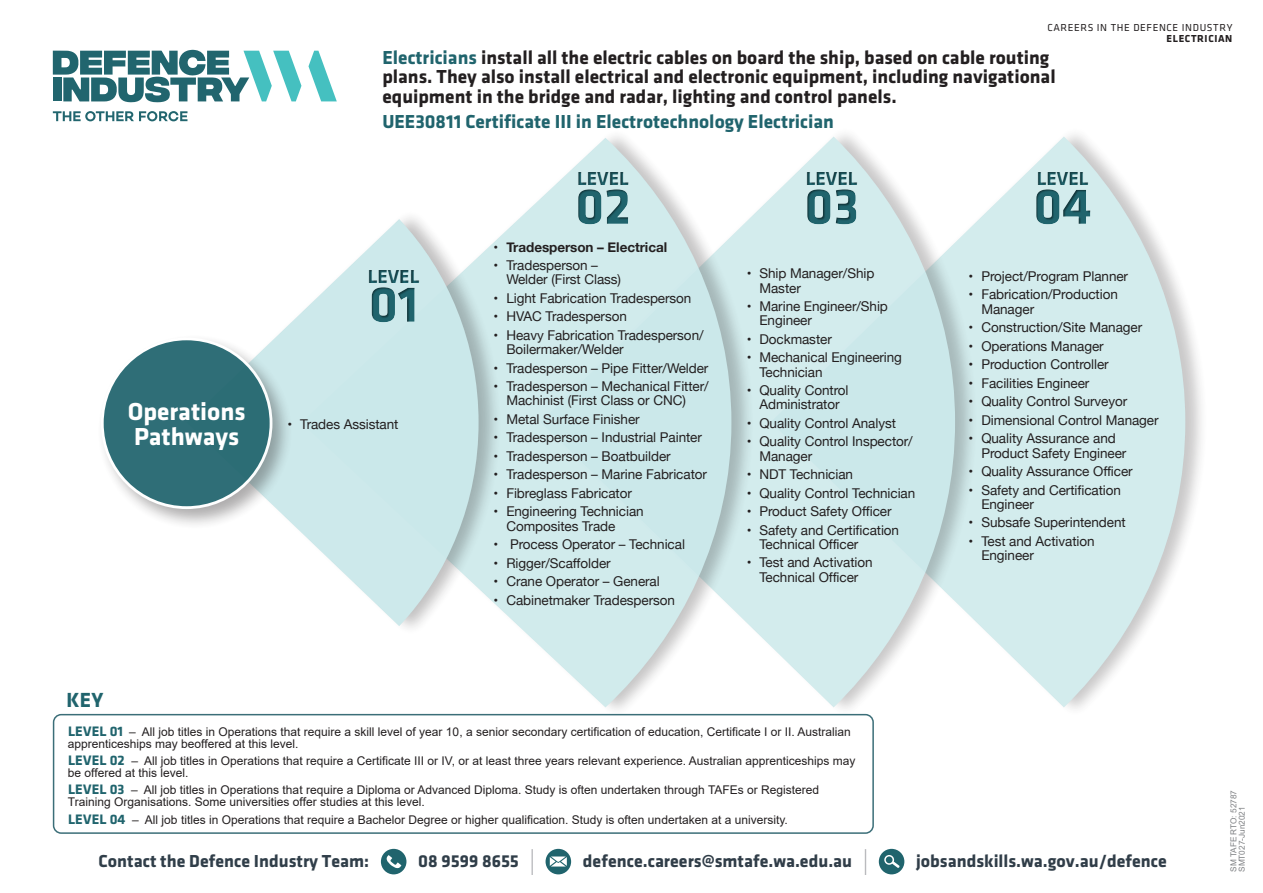
<style>
.page{position:relative;width:1263px;height:893px;background:#fff}
.page>*{position:absolute;margin:0;border:0;box-sizing:border-box;transform-origin:0 0}
.t1{font:700 52.5px "Klavika";color:#20646d}
.t2{font:700 25.5px/25.5px "Klavika";color:#fff}
.Key_text_p2{font:700 21.15px "Klavika";color:#20646d}
.Course_descrip___ti{font:700 19.5px/19.5px "Klavika";color:#231f20}
.Course_descrip___ti-2{font:700 19.5px "Klavika";color:#20646d}
.t3{font:700 18px "Klavika";color:#303d48}
.t4{font:700 18px "Klavika";color:#303e49}
.t5{font:13.5px/14.2px "Helvetica Neue";letter-spacing:-.005em;color:#231f20}
.t6{font:700 13.5px "Helvetica Neue";letter-spacing:-.005em;color:#231f20}
.Key_text_p2-2{font:12px/12px "Arial";color:#231f20}
.t7{font:10.5px/10.5px "Klavika";letter-spacing:.06em;color:#231f20;text-align:right}
.t8{font:8.25px/8.2px "Arial";color:#808285}
.s1{font-weight:700}
.s2{color:#20646d}
.s3{font-family:"Klavika";font-weight:700;font-size:14.25px;color:#20646d}
.s4{font-family:"Arial";font-weight:400;font-size:36px;color:#a8a9ad}
</style>
<div class="page">
<div style="left:771px;top:126px;width:438px;height:592px;background:#231f20;opacity:.3"></div>
<svg style="left:978px;top:137px;width:207px;height:570px;fill:#d3eced"></svg>
<div style="left:541px;top:126px;width:437px;height:592px;background:#231f20;opacity:.3"></div>
<svg style="left:755px;top:137px;width:200px;height:570px;fill:#d3eced"></svg>
<div style="left:302px;top:127px;width:453px;height:591px;background:#231f20;opacity:.3"></div>
<svg style="left:302px;top:138px;width:429px;height:569px;fill:#d1ebec"></svg>
<div style="left:187px;top:208px;width:316px;height:429px;background:#231f20;opacity:.3"></div>
<svg style="left:187px;top:219px;width:292px;height:407px;fill:#cde9eb"></svg>
<div style="left:96px;top:333px;width:198px;height:198px;background:#231f20;opacity:.4"></div>
<div style="left:102px;top:339px;width:169px;height:169px;background:#2f6e77;border-radius:50%"></div>
<div style="left:344px;top:252px;width:141px;height:82px;background:#231f20;opacity:.5"></div>
<div style="left:554px;top:154px;width:143px;height:83px;background:#231f20;opacity:.5"></div>
<div style="left:782px;top:154px;width:144px;height:83px;background:#231f20;opacity:.5"></div>
<div style="left:1013px;top:154px;width:146px;height:83px;background:#231f20;opacity:.5"></div>
<div style="left:53px;top:714px;width:821px;height:120px;border:2px solid #3b6e78;border-radius:8px"></div>
<svg style="left:53px;top:111px;width:134px;height:10px"></svg>
<svg style="left:53px;top:50px;width:248px;height:52px"></svg>
<svg style="left:308px;top:51px;width:29px;height:50px"></svg>
<svg style="left:381px;top:849px;width:25px;height:25px"></svg>
<svg style="left:545px;top:849px;width:26px;height:25px"></svg>
<svg style="left:879px;top:849px;width:25px;height:25px"></svg>
<p class="t7" style="left:1047px;top:23px;width:187px">CAREERS IN THE DEFENCE INDUSTRY<br><span class="s1">ELECTRICIAN</span></p>
<p class="Course_descrip___ti" style="left:382px;top:47px;width:675px"><span class="s2">Electricians</span> install all the electric cables on board the ship, based on cable routing plans. They also install electrical and electronic equipment, including navigational equipment in the bridge and radar, lighting and control panels.</p>
<p class="Course_descrip___ti-2" style="left:382px;top:111px;width:453px">UEE30811 Certificate III in Electrotechnology Electrician</p>
<p class="t2" style="left:128px;top:398px;width:119px">Operations<br>Pathways</p>
<h3 class="Course_descrip___ti-2" style="left:368px;top:266px;width:53px">LEVEL</h3>
<h1 class="t1" style="left:369px;top:275px;width:51px">01</h1>
<p class="t5" style="left:287px;top:418px;width:113px">• Trades Assistant</p>
<p class="Key_text_p2" style="left:67px;top:689px;width:38px">KEY</p>
<h3 class="Course_descrip___ti-2" style="left:577px;top:168px;width:53px">LEVEL</h3>
<h1 class="t1" style="left:575px;top:178px;width:57px">02</h1>
<p class="t6" style="left:494px;top:236px;width:175px">• Tradesperson – Electrical</p>
<p class="t5" style="left:506px;top:259px;width:116px;text-indent:-13px">• Tradesperson –<br>Welder (First Class)</p>
<p class="t5" style="left:494px;top:292px;width:199px">• Light Fabrication Tradesperson</p>
<p class="t5" style="left:494px;top:310px;width:135px">• HVAC Tradesperson</p>
<p class="t5" style="left:506px;top:329px;width:199px;text-indent:-13px">• Heavy Fabrication Tradesperson/<br>Boilermaker/Welder</p>
<p class="t5" style="left:494px;top:361px;width:216px">• Tradesperson – Pipe Fitter/Welder</p>
<p class="t5" style="left:506px;top:380px;width:204px;text-indent:-13px">• Tradesperson – Mechanical Fitter/<br>Machinist (First Class or CNC)</p>
<p class="t5" style="left:494px;top:413px;width:148px">• Metal Surface Finisher</p>
<p class="t5" style="left:494px;top:431px;width:210px">• Tradesperson – Industrial Painter</p>
<p class="t5" style="left:494px;top:450px;width:179px">• Tradesperson – Boatbuilder</p>
<p class="t5" style="left:494px;top:468px;width:215px">• Tradesperson – Marine Fabricator</p>
<p class="t5" style="left:494px;top:487px;width:140px">• Fibreglass Fabricator</p>
<p class="t5" style="left:506px;top:505px;width:139px;text-indent:-13px">• Engineering Technician<br>Composites Trade</p>
<p class="t5" style="left:494px;top:538px;width:193px">• Process Operator – Technical</p>
<p class="t5" style="left:494px;top:557px;width:119px">• Rigger/Scaffolder</p>
<p class="t5" style="left:494px;top:575px;width:168px">• Crane Operator – General</p>
<p class="t5" style="left:494px;top:594px;width:183px">• Cabinetmaker Tradesperson</p>
<h3 class="Course_descrip___ti-2" style="left:806px;top:168px;width:53px">LEVEL</h3>
<h1 class="t1" style="left:804px;top:178px;width:56px">03</h1>
<p class="t5" style="left:759px;top:267px;width:116px;text-indent:-13px">• Ship Manager/Ship<br>Master</p>
<p class="t5" style="left:759px;top:300px;width:130px;text-indent:-13px">• Marine Engineer/Ship<br>Engineer</p>
<p class="t5" style="left:747px;top:333px;width:87px">• Dockmaster</p>
<p class="t5" style="left:759px;top:351px;width:144px;text-indent:-13px">• Mechanical Engineering<br>Technician</p>
<p class="t5" style="left:747px;top:384px;width:103px;text-align:center">• Quality Control<br>Administrator</p>
<p class="t5" style="left:747px;top:417px;width:151px">• Quality Control Analyst</p>
<p class="t5" style="left:759px;top:435px;width:155px;text-indent:-13px">• Quality Control Inspector/<br>Manager</p>
<p class="t5" style="left:747px;top:468px;width:108px">• NDT Technician</p>
<p class="t5" style="left:747px;top:486px;width:170px">• Quality Control Technician</p>
<p class="t5" style="left:747px;top:505px;width:146px">• Product Safety Officer</p>
<p class="t5" style="left:759px;top:523px;width:141px;text-indent:-13px">• Safety and Certification<br>Technical Officer</p>
<p class="t5" style="left:747px;top:556px;width:128px;text-align:center">• Test and Activation<br>Technical Officer</p>
<p class="Key_text_p2-2" style="left:68px;top:725px;width:784px"><span class="s3">LEVEL 01</span> – All job titles in Operations that require a skill level of year 10, a senior secondary certification of education, Certificate I or II. Australian apprenticeships may beoffered at this level.</p>
<p class="Key_text_p2-2" style="left:68px;top:755px;width:789px"><span class="s3">LEVEL 02</span> – All job titles in Operations that require a Certificate III or IV, or at least three years relevant experience. Australian apprenticeships may be offered at this level.</p>
<p class="Key_text_p2-2" style="left:68px;top:784px;width:753px"><span class="s3">LEVEL 03</span> – All job titles in Operations that require a Diploma or Advanced Diploma. Study is often undertaken through TAFEs or Registered<br>Training Organisations. Some universities offer studies at this level.</p>
<p class="Key_text_p2-2" style="left:68px;top:813px;width:721px"><span class="s3">LEVEL 04</span> – All job titles in Operations that require a Bachelor Degree or higher qualification. Study is often undertaken at a university.</p>
<h3 class="Course_descrip___ti-2" style="left:1037px;top:168px;width:53px">LEVEL</h3>
<h1 class="t1" style="left:1033px;top:178px;width:60px">04</h1>
<p class="t5" style="left:968px;top:270px;width:161px">• Project/Program Planner</p>
<p class="t5" style="left:981px;top:288px;width:138px;text-indent:-13px">• Fabrication/Production<br>Manager</p>
<p class="t5" style="left:968px;top:321px;width:175px">• Construction/Site Manager</p>
<p class="t5" style="left:968px;top:340px;width:137px">• Operations Manager</p>
<p class="t5" style="left:968px;top:358px;width:142px">• Production Controller</p>
<p class="t5" style="left:968px;top:377px;width:122px">• Facilities Engineer</p>
<p class="t5" style="left:968px;top:395px;width:160px">• Quality Control Surveyor</p>
<p class="t5" style="left:968px;top:414px;width:192px">• Dimensional Control Manager</p>
<p class="t5" style="left:981px;top:432px;width:147px;text-indent:-13px">• Quality Assurance and<br>Product Safety Engineer</p>
<p class="t5" style="left:968px;top:465px;width:166px">• Quality Assurance Officer</p>
<p class="t5" style="left:981px;top:483px;width:141px;text-indent:-13px">• Safety and Certification<br>Engineer</p>
<p class="t5" style="left:968px;top:516px;width:159px">• Subsafe Superintendent</p>
<p class="t5" style="left:981px;top:535px;width:115px;text-indent:-13px">• Test and Activation<br>Engineer</p>
<p class="t4" style="left:99px;top:852px;width:272px">Contact the Defence Industry Team:</p>
<p class="t4" style="left:418px;top:852px;width:117px">08 9599 8655 <span class="s4">I</span></p>
<p class="t3" style="left:583px;top:852px;width:286px">defence.careers@smtafe.wa.edu.au <span class="s4">I</span></p>
<p class="t3" style="left:916px;top:852px;width:252px">jobsandskills.wa.gov.au/defence</p>
<p class="t8" style="left:1229px;top:872px;width:83px;rotate:-90deg">SM TAFE RTO: 52787<br>SMT027-Jun2021</p>
</div>
